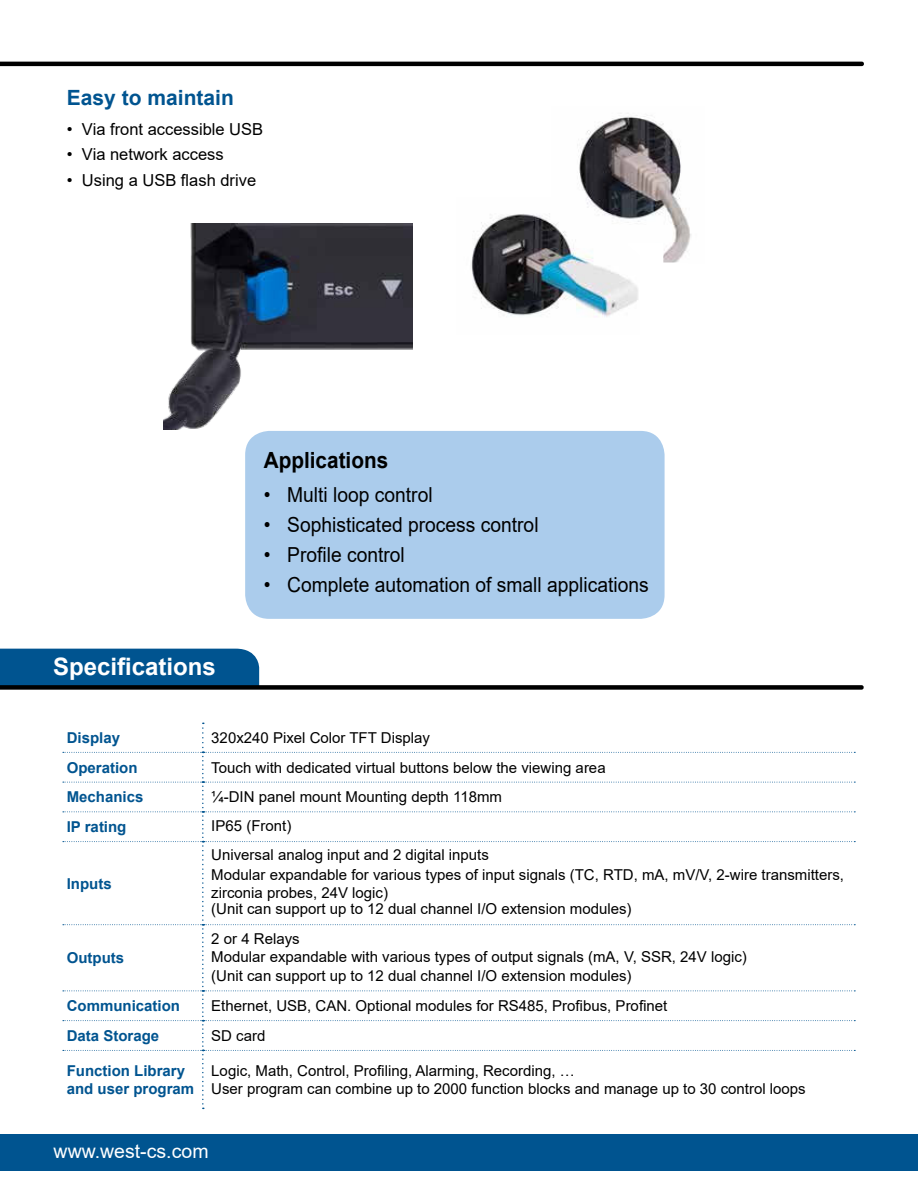
<style>
.page{position:relative;width:918px;height:1188px;background:#fff}
.page>*{position:absolute;margin:0;border:0;box-sizing:border-box;transform-origin:0 0}
.t1{font:700 24px "Arial";color:#fff}
.t2{font:700 22.35px "Arial";color:#000;scale:.93 1}
.t3{font:700 21px "Arial";color:#005490}
.t4{font:20.7px "Arial";color:#000;scale:.93 1}
.t5{font:19.5px "Arial";color:#fff}
.t6{font:16.5px "Arial";color:#000}
.t7{font:15px/18px "Arial";color:#000}
.t8{font:700 15px/18px "Arial";color:#005490}
</style>
<div class="page">
<div style="left:0;top:1134px;width:918px;height:36px;background:#005490"></div>
<img style="left:577px;top:115px;width:114px;height:130px">
<svg style="left:640px;top:242px;width:48px;height:21px"></svg>
<hr style="left:0;top:62px;width:864px;height:4px;background:#000">
<svg style="left:0;top:649px;width:864px;height:41px"></svg>
<img style="left:163px;top:223px;width:249px;height:207px">
<img style="left:471px;top:198px;width:169px;height:119px">
<svg style="left:63px;top:723px;width:792px;height:386px"></svg>
<div style="left:245px;top:431px;width:420px;height:188px;background:#abccec;border-radius:24px"></div>
<h3 class="t3" style="left:67px;top:90px;width:168px">Easy to maintain</h3>
<p class="t6" style="left:67px;top:123px;width:198px">• Via front accessible USB</p>
<p class="t6" style="left:67px;top:148px;width:158px">• Via network access</p>
<p class="t6" style="left:67px;top:174px;width:191px">• Using a USB flash drive</p>
<h1 class="t1" style="left:53px;top:650px;width:164px">Specifications</h1>
<h2 class="t2" style="left:264px;top:451px;width:135px">Applications</h2>
<h3 class="t4" style="left:264px;top:487px;width:183px">• Multi loop control</h3>
<h3 class="t4" style="left:264px;top:517px;width:297px">• Sophisticated process control</h3>
<h3 class="t4" style="left:264px;top:547px;width:153px">• Profile control</h3>
<h3 class="t4" style="left:264px;top:577px;width:415px">• Complete automation of small applications</h3>
<p class="t8" style="left:67px;top:730px;width:55px">Display</p>
<p class="t7" style="left:211px;top:728px;width:220px">320x240 Pixel Color TFT Display</p>
<p class="t8" style="left:67px;top:760px;width:72px">Operation</p>
<p class="t7" style="left:211px;top:758px;width:396px">Touch with dedicated virtual buttons below the viewing area</p>
<p class="t8" style="left:67px;top:790px;width:78px">Mechanics</p>
<p class="t7" style="left:211px;top:788px;width:292px">¼-DIN panel mount Mounting depth 118mm</p>
<p class="t8" style="left:67px;top:819px;width:61px">IP rating</p>
<p class="t7" style="left:211px;top:816px;width:82px">IP65 (Front)</p>
<p class="t8" style="left:67px;top:876px;width:46px">Inputs</p>
<p class="t8" style="left:67px;top:950px;width:59px">Outputs</p>
<p class="t7" style="left:211px;top:845px;width:634px;line-height:19.5px">Universal analog input and 2 digital inputs<br>Modular expandable for various types of input signals (TC, RTD, mA, mV/V, 2-wire transmitters,</p>
<p class="t7" style="left:211px;top:884px;width:422px;line-height:16.5px">zirconia probes, 24V logic)<br>(Unit can support up to 12 dual channel I/O extension modules)</p>
<p class="t7" style="left:211px;top:929px;width:537px">2 or 4 Relays<br>Modular expandable with various types of output signals (mA, V, SSR, 24V logic)</p>
<p class="t7" style="left:211px;top:967px;width:422px">(Unit can support up to 12 dual channel I/O extension modules)</p>
<p class="t8" style="left:67px;top:998px;width:115px">Communication</p>
<p class="t7" style="left:211px;top:997px;width:458px">Ethernet, USB, CAN. Optional modules for RS485, Profibus, Profinet</p>
<p class="t8" style="left:67px;top:1028px;width:94px">Data Storage</p>
<p class="t7" style="left:211px;top:1027px;width:56px">SD card</p>
<p class="t8" style="left:67px;top:1062px;width:129px">Function Library and user program</p>
<p class="t7" style="left:211px;top:1062px;width:596px">Logic, Math, Control, Profiling, Alarming, Recording, …<br>User program can combine up to 2000 function blocks and manage up to 30 control loops</p>
<h3 class="t5" style="left:54px;top:1139px;width:156px">www.west-cs.com</h3>
</div>
